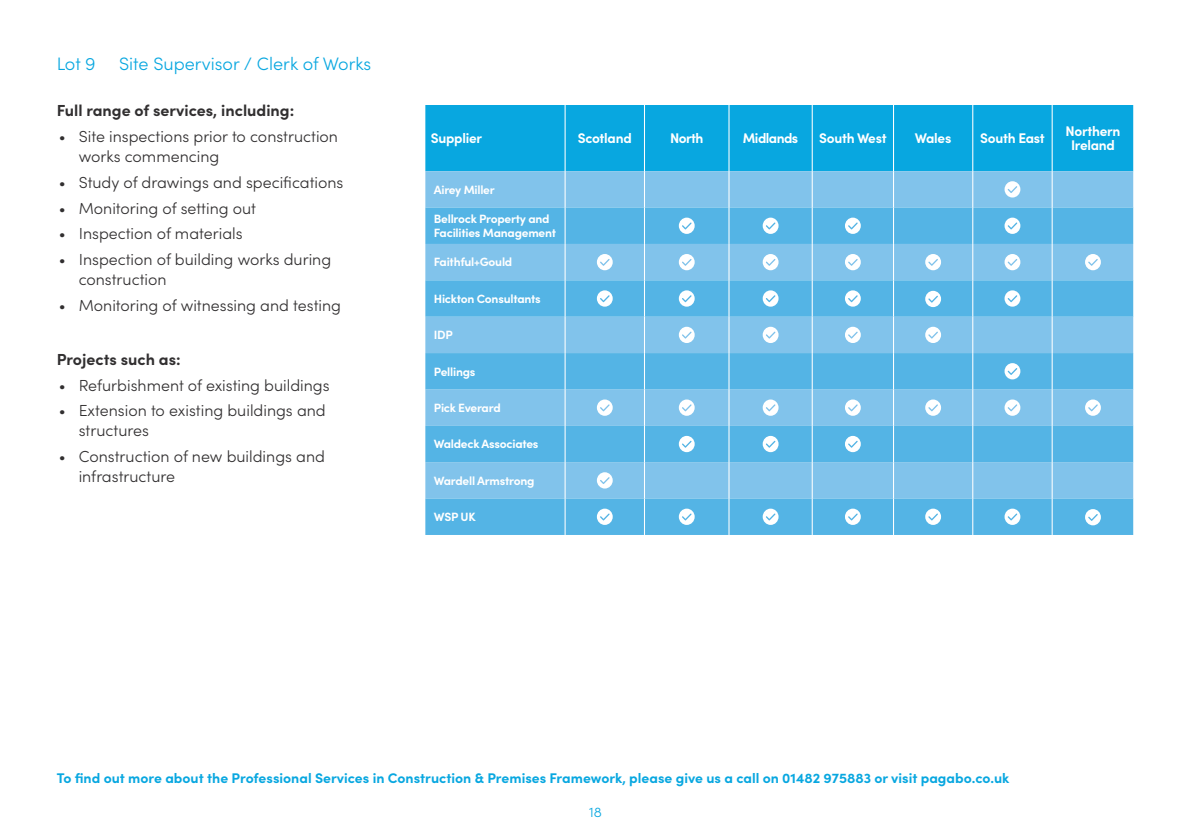
<style>
.page{position:relative;width:1191px;height:840px;background:#fff}
.page>*{position:absolute;margin:0;border:0;box-sizing:border-box;transform-origin:0 0}
.t1{font:300 18px "Sofia Pro";color:#08a7e0}
.t2{font:300 16px/20px "Sofia Pro";color:#312f30}
.t3{font:700 16px "Sofia Pro";color:#312f30}
.t4{font:700 14px "Sofia Pro";color:#08a7e0}
.t5{font:700 14px/14px "Sofia Pro";letter-spacing:-.02em;color:#fff;text-align:center}
.t6{font:700 14px "Sofia Pro";letter-spacing:-.04em;color:#fff}
.t7{font:300 14px "Sofia Pro";color:#08a7e0}
.t8{font:700 12px/13.4px "Sofia Pro";letter-spacing:-.02em;color:#fff}
</style>
<div class="page">
<div style="left:425px;top:105px;width:708px;height:66px;background:#08a7e0"></div>
<div style="left:425px;top:171px;width:708px;height:36px;background:#81c3eb"></div>
<svg style="left:425px;top:207px;width:708px;height:327px;background:#69bbe7"></svg>
<hr style="left:564px;top:105px;width:1px;height:66px;background:#fff">
<hr style="left:644px;top:105px;width:1px;height:66px;background:#fff">
<hr style="left:728px;top:105px;width:1px;height:66px;background:#fff">
<hr style="left:811px;top:105px;width:1px;height:66px;background:#fff">
<hr style="left:893px;top:105px;width:1px;height:66px;background:#fff">
<hr style="left:972px;top:105px;width:1px;height:66px;background:#fff">
<hr style="left:1051px;top:105px;width:1px;height:66px;background:#fff">
<hr style="left:564px;top:171px;width:1px;height:36px;background:#fff">
<hr style="left:644px;top:171px;width:1px;height:36px;background:#fff">
<hr style="left:728px;top:171px;width:1px;height:36px;background:#fff">
<hr style="left:811px;top:171px;width:1px;height:36px;background:#fff">
<hr style="left:893px;top:171px;width:1px;height:36px;background:#fff">
<hr style="left:972px;top:171px;width:1px;height:36px;background:#fff">
<hr style="left:1051px;top:171px;width:1px;height:36px;background:#fff">
<hr style="left:564px;top:207px;width:1px;height:37px;background:#fff">
<hr style="left:644px;top:207px;width:1px;height:37px;background:#fff">
<hr style="left:728px;top:207px;width:1px;height:37px;background:#fff">
<hr style="left:811px;top:207px;width:1px;height:37px;background:#fff">
<hr style="left:893px;top:207px;width:1px;height:37px;background:#fff">
<hr style="left:972px;top:207px;width:1px;height:37px;background:#fff">
<hr style="left:1051px;top:207px;width:1px;height:37px;background:#fff">
<hr style="left:564px;top:244px;width:1px;height:36px;background:#fff">
<hr style="left:644px;top:244px;width:1px;height:36px;background:#fff">
<hr style="left:728px;top:244px;width:1px;height:36px;background:#fff">
<hr style="left:811px;top:244px;width:1px;height:36px;background:#fff">
<hr style="left:893px;top:244px;width:1px;height:36px;background:#fff">
<hr style="left:972px;top:244px;width:1px;height:36px;background:#fff">
<hr style="left:1051px;top:244px;width:1px;height:36px;background:#fff">
<hr style="left:564px;top:280px;width:1px;height:36px;background:#fff">
<hr style="left:644px;top:280px;width:1px;height:36px;background:#fff">
<hr style="left:728px;top:280px;width:1px;height:36px;background:#fff">
<hr style="left:811px;top:280px;width:1px;height:36px;background:#fff">
<hr style="left:893px;top:280px;width:1px;height:36px;background:#fff">
<hr style="left:972px;top:280px;width:1px;height:36px;background:#fff">
<hr style="left:1051px;top:280px;width:1px;height:36px;background:#fff">
<hr style="left:564px;top:316px;width:1px;height:37px;background:#fff">
<hr style="left:644px;top:316px;width:1px;height:37px;background:#fff">
<hr style="left:728px;top:316px;width:1px;height:37px;background:#fff">
<hr style="left:811px;top:316px;width:1px;height:37px;background:#fff">
<hr style="left:893px;top:316px;width:1px;height:37px;background:#fff">
<hr style="left:972px;top:316px;width:1px;height:37px;background:#fff">
<hr style="left:1051px;top:316px;width:1px;height:37px;background:#fff">
<hr style="left:564px;top:353px;width:1px;height:36px;background:#fff">
<hr style="left:644px;top:353px;width:1px;height:36px;background:#fff">
<hr style="left:728px;top:353px;width:1px;height:36px;background:#fff">
<hr style="left:811px;top:353px;width:1px;height:36px;background:#fff">
<hr style="left:893px;top:353px;width:1px;height:36px;background:#fff">
<hr style="left:972px;top:353px;width:1px;height:36px;background:#fff">
<hr style="left:1051px;top:353px;width:1px;height:36px;background:#fff">
<hr style="left:564px;top:389px;width:1px;height:36px;background:#fff">
<hr style="left:644px;top:389px;width:1px;height:36px;background:#fff">
<hr style="left:728px;top:389px;width:1px;height:36px;background:#fff">
<hr style="left:811px;top:389px;width:1px;height:36px;background:#fff">
<hr style="left:893px;top:389px;width:1px;height:36px;background:#fff">
<hr style="left:972px;top:389px;width:1px;height:36px;background:#fff">
<hr style="left:1051px;top:389px;width:1px;height:36px;background:#fff">
<hr style="left:564px;top:425px;width:1px;height:37px;background:#fff">
<hr style="left:644px;top:425px;width:1px;height:37px;background:#fff">
<hr style="left:728px;top:425px;width:1px;height:37px;background:#fff">
<hr style="left:811px;top:425px;width:1px;height:37px;background:#fff">
<hr style="left:893px;top:425px;width:1px;height:37px;background:#fff">
<hr style="left:972px;top:425px;width:1px;height:37px;background:#fff">
<hr style="left:1051px;top:425px;width:1px;height:37px;background:#fff">
<hr style="left:564px;top:462px;width:1px;height:36px;background:#fff">
<hr style="left:644px;top:462px;width:1px;height:36px;background:#fff">
<hr style="left:728px;top:462px;width:1px;height:36px;background:#fff">
<hr style="left:811px;top:462px;width:1px;height:36px;background:#fff">
<hr style="left:893px;top:462px;width:1px;height:36px;background:#fff">
<hr style="left:972px;top:462px;width:1px;height:36px;background:#fff">
<hr style="left:1051px;top:462px;width:1px;height:36px;background:#fff">
<hr style="left:564px;top:498px;width:1px;height:36px;background:#fff">
<hr style="left:644px;top:498px;width:1px;height:36px;background:#fff">
<hr style="left:728px;top:498px;width:1px;height:36px;background:#fff">
<hr style="left:811px;top:498px;width:1px;height:36px;background:#fff">
<hr style="left:893px;top:498px;width:1px;height:36px;background:#fff">
<hr style="left:972px;top:498px;width:1px;height:36px;background:#fff">
<hr style="left:1051px;top:498px;width:1px;height:36px;background:#fff">
<svg style="left:1004px;top:181px;width:16px;height:16px"></svg>
<svg style="left:679px;top:217px;width:15px;height:17px"></svg>
<svg style="left:762px;top:217px;width:16px;height:17px"></svg>
<svg style="left:845px;top:217px;width:15px;height:17px"></svg>
<svg style="left:1004px;top:217px;width:16px;height:17px"></svg>
<svg style="left:597px;top:254px;width:16px;height:16px"></svg>
<svg style="left:679px;top:254px;width:15px;height:16px"></svg>
<svg style="left:762px;top:254px;width:16px;height:16px"></svg>
<svg style="left:845px;top:254px;width:15px;height:16px"></svg>
<svg style="left:925px;top:254px;width:16px;height:16px"></svg>
<svg style="left:1004px;top:254px;width:16px;height:16px"></svg>
<svg style="left:1085px;top:254px;width:16px;height:16px"></svg>
<svg style="left:597px;top:290px;width:16px;height:16px"></svg>
<svg style="left:679px;top:290px;width:15px;height:16px"></svg>
<svg style="left:762px;top:290px;width:16px;height:16px"></svg>
<svg style="left:845px;top:290px;width:15px;height:16px"></svg>
<svg style="left:925px;top:290px;width:16px;height:17px"></svg>
<svg style="left:1004px;top:290px;width:16px;height:16px"></svg>
<svg style="left:679px;top:326px;width:15px;height:17px"></svg>
<svg style="left:762px;top:326px;width:16px;height:17px"></svg>
<svg style="left:845px;top:326px;width:15px;height:17px"></svg>
<svg style="left:925px;top:326px;width:16px;height:17px"></svg>
<svg style="left:1004px;top:363px;width:16px;height:16px"></svg>
<svg style="left:597px;top:399px;width:16px;height:16px"></svg>
<svg style="left:679px;top:399px;width:15px;height:16px"></svg>
<svg style="left:762px;top:399px;width:16px;height:16px"></svg>
<svg style="left:845px;top:399px;width:15px;height:16px"></svg>
<svg style="left:925px;top:399px;width:16px;height:16px"></svg>
<svg style="left:1004px;top:399px;width:16px;height:16px"></svg>
<svg style="left:1085px;top:399px;width:16px;height:16px"></svg>
<svg style="left:679px;top:435px;width:15px;height:17px"></svg>
<svg style="left:762px;top:435px;width:16px;height:17px"></svg>
<svg style="left:845px;top:435px;width:15px;height:17px"></svg>
<svg style="left:597px;top:472px;width:16px;height:16px"></svg>
<svg style="left:597px;top:508px;width:16px;height:16px"></svg>
<svg style="left:679px;top:508px;width:15px;height:16px"></svg>
<svg style="left:762px;top:508px;width:16px;height:16px"></svg>
<svg style="left:845px;top:508px;width:15px;height:16px"></svg>
<svg style="left:925px;top:508px;width:16px;height:16px"></svg>
<svg style="left:1004px;top:508px;width:16px;height:16px"></svg>
<svg style="left:1085px;top:509px;width:16px;height:16px"></svg>
<p class="t1" style="left:57px;top:51px;width:41px">Lot 9</p>
<p class="t1" style="left:119px;top:51px;width:254px">Site Supervisor / Clerk of Works</p>
<p class="t3" style="left:57px;top:98px;width:239px">Full range of services, including:</p>
<p class="t2" style="left:79px;top:126px;width:261px;text-indent:-20px">• Site inspections prior to construction works commencing</p>
<p class="t2" style="left:59px;top:171px;width:286px">• Study of drawings and specifications</p>
<p class="t2" style="left:59px;top:197px;width:199px">• Monitoring of setting out</p>
<p class="t2" style="left:59px;top:223px;width:185px">• Inspection of materials</p>
<p class="t2" style="left:79px;top:248px;width:254px;text-indent:-20px">• Inspection of building works during construction</p>
<p class="t2" style="left:59px;top:294px;width:284px">• Monitoring of witnessing and testing</p>
<p class="t3" style="left:57px;top:346px;width:125px">Projects such as:</p>
<p class="t2" style="left:59px;top:374px;width:272px">• Refurbishment of existing buildings</p>
<p class="t2" style="left:79px;top:399px;width:249px;text-indent:-20px">• Extension to existing buildings and structures</p>
<p class="t2" style="left:79px;top:445px;width:248px;text-indent:-20px">• Construction of new buildings and infrastructure</p>
<p class="t5" style="left:431px;top:130px;width:53px">Supplier</p>
<p class="t5" style="left:578px;top:130px;width:55px">Scotland</p>
<p class="t5" style="left:670px;top:130px;width:35px">North</p>
<p class="t6" style="left:743px;top:127px;width:57px">Midlands</p>
<p class="t5" style="left:819px;top:130px;width:69px">South West</p>
<p class="t5" style="left:915px;top:130px;width:38px">Wales</p>
<p class="t5" style="left:980px;top:130px;width:66px">South East</p>
<p class="t5" style="left:1065px;top:123px;width:56px">Northern<br>Ireland</p>
<p class="t8" style="left:434px;top:182px;width:62px">Airey Miller</p>
<p class="t8" style="left:434px;top:211px;width:124px">Bellrock Property and<br>Facilities Management</p>
<p class="t8" style="left:434px;top:254px;width:80px">Faithful+Gould</p>
<p class="t8" style="left:434px;top:291px;width:108px">Hickton Consultants</p>
<p class="t8" style="left:434px;top:327px;width:21px">IDP</p>
<p class="t8" style="left:434px;top:363px;width:43px">Pellings</p>
<p class="t8" style="left:434px;top:400px;width:68px">Pick Everard</p>
<p class="t8" style="left:434px;top:436px;width:106px">Waldeck Associates</p>
<p class="t8" style="left:434px;top:472px;width:102px">Wardell Armstrong</p>
<p class="t8" style="left:434px;top:509px;width:43px">WSP UK</p>
<p class="t4" style="left:57px;top:767px;width:954px">To find out more about the Professional Services in Construction &amp; Premises Framework, please give us a call on 01482 975883 or visit pagabo.co.uk</p>
<p class="t7" style="left:589px;top:801px;width:14px">18</p>
</div>
